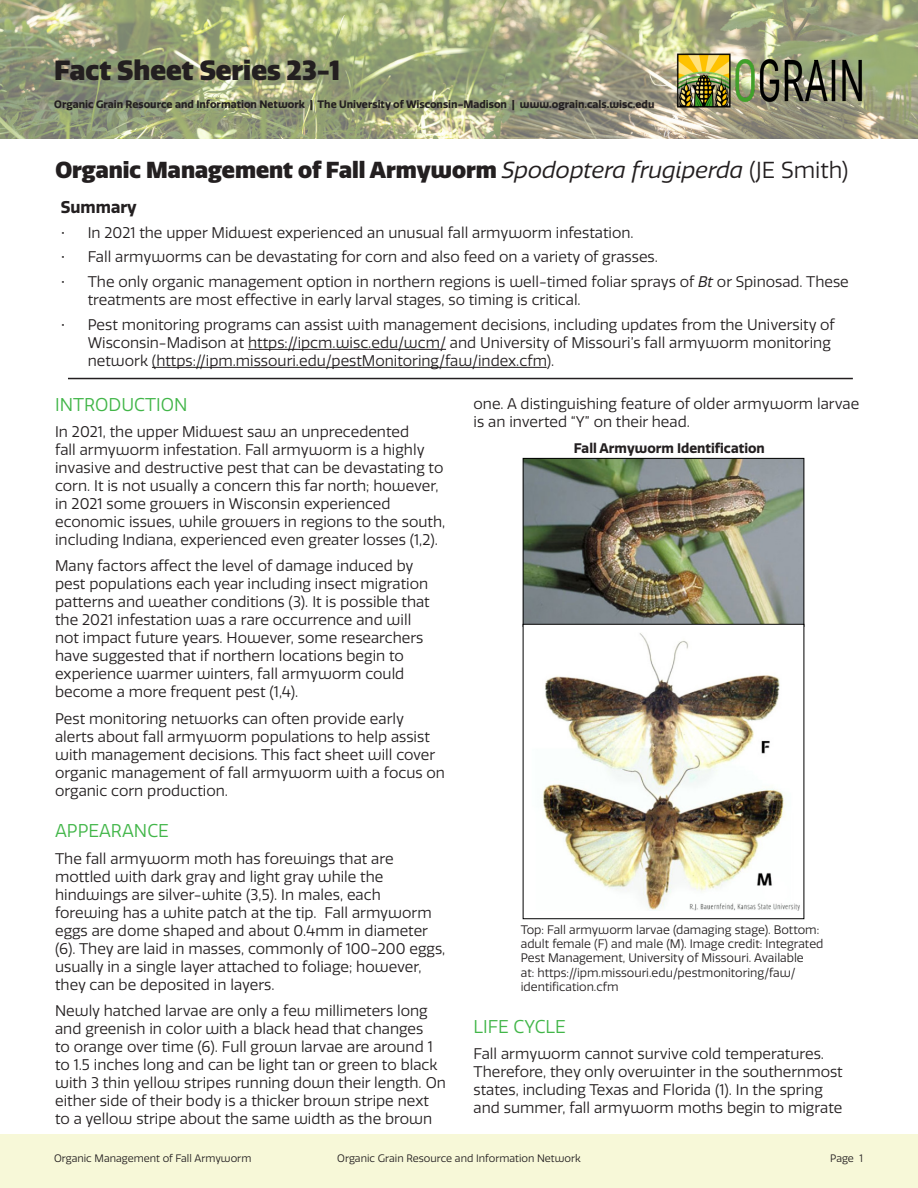
<style>
.page{position:relative;width:918px;height:1188px;background:#fff}
.page>*{position:absolute;margin:0;border:0;box-sizing:border-box;transform-origin:0 0}
.t1{font:900 27px "Quatro";color:#231f20}
.t2{font:900 22.5px "Quatro";color:#231f20}
.Body_-_title{font:18px "Quatro";color:#42b649}
.Highlight{font:700 16.5px "Quatro";color:#231f20}
.Body_-_title-2{font:15px/18px "Quatro";color:#231f20}
.Body_-_title-3{font:700 13.5px "Quatro";color:#231f20}
.Body_-_title-4{font:12px/14.4px "Quatro";color:#231f20}
.Body_-_title-5{font:700 10.5px "Quatro";color:#231f20}
.Body_-_title-6{font:10.5px "Quatro";color:#231f20}
.s1{font-weight:400;font-style:italic}
.s2{font-weight:400}
.s3{font-style:italic}
</style>
<div class="page">
<img style="left:0;top:0;width:918px;height:138px">
<div style="left:0;top:1134px;width:918px;height:54px;background:#f7f8d8"></div>
<hr style="left:248px;top:349px;width:198px;height:1px;background:#231f20">
<hr style="left:152px;top:367px;width:395px;height:1px;background:#231f20">
<hr style="left:68px;top:378px;width:785px;height:1px;background:#231f20">
<img style="left:676px;top:54px;width:187px;height:54px">
<img style="left:525px;top:460px;width:277px;height:164px">
<div style="left:523px;top:458px;width:281px;height:169px;border:1px solid #000"></div>
<img style="left:525px;top:626px;width:277px;height:285px">
<div style="left:523px;top:624px;width:281px;height:295px;border:1px solid #000"></div>
<p class="t1" style="left:54px;top:54px;width:288px">Fact Sheet Series 23-1</p>
<p class="Body_-_title-5" style="left:54px;top:98px;width:602px">Organic Grain Resource and Information Network | The University of Wisconsin-Madison | www.ograin.cals.wisc.edu</p>
<p class="t2" style="left:55px;top:156px;width:795px">Organic Management of Fall Armyworm <span class="s1">Spodoptera frugiperda</span> <span class="s2">(JE Smith)</span></p>
<p class="Highlight" style="left:61px;top:197px;width:78px">Summary</p>
<p class="Body_-_title-2" style="left:61px;top:224px;width:574px">• In 2021 the upper Midwest experienced an unusual fall armyworm infestation.</p>
<p class="Body_-_title-2" style="left:61px;top:248px;width:599px">• Fall armyworms can be devastating for corn and also feed on a variety of grasses.</p>
<p class="Body_-_title-2" style="left:88px;top:273px;width:763px;text-indent:-27px">• The only organic management option in northern regions is well-timed foliar sprays of <span class="s3">Bt</span> or Spinosad. These treatments are most effective in early larval stages, so timing is critical.</p>
<p class="Body_-_title-2" style="left:88px;top:316px;width:749px;text-indent:-27px">• Pest monitoring programs can assist with management decisions, including updates from the University of<br>Wisconsin-Madison at https://ipcm.wisc.edu/wcm/ and University of Missouri’s fall armyworm monitoring network (https://ipm.missouri.edu/pestMonitoring/faw/index.cfm).</p>
<p class="Body_-_title" style="left:55px;top:395px;width:134px">INTRODUCTION</p>
<p class="Body_-_title-2" style="left:55px;top:423px;width:392px">In 2021, the upper Midwest saw an unprecedented<br>fall armyworm infestation. Fall armyworm is a highly invasive and destructive pest that can be devastating to corn. It is not usually a concern this far north; however, in 2021 some growers in Wisconsin experienced economic issues, while growers in regions to the south, including Indiana, experienced even greater losses (1,2).</p>
<p class="Body_-_title-2" style="left:55px;top:557px;width:376px">Many factors affect the level of damage induced by pest populations each year including insect migration patterns and weather conditions (3). It is possible that the 2021 infestation was a rare occurrence and will not impact future years. However, some researchers have suggested that if northern locations begin to experience warmer winters, fall armyworm could become a more frequent pest (1,4).</p>
<p class="Body_-_title-2" style="left:55px;top:710px;width:391px">Pest monitoring networks can often provide early alerts about fall armyworm populations to help assist with management decisions. This fact sheet will cover organic management of fall armyworm with a focus on organic corn production.</p>
<p class="Body_-_title" style="left:55px;top:821px;width:115px">APPEARANCE</p>
<p class="Body_-_title-2" style="left:55px;top:850px;width:392px">The fall armyworm moth has forewings that are mottled with dark gray and light gray while the hindwings are silver-white (3,5). In males, each forewing has a white patch at the tip. Fall armyworm eggs are dome shaped and about 0.4mm in diameter (6). They are laid in masses, commonly of 100-200 eggs, usually in a single layer attached to foliage; however, they can be deposited in layers.</p>
<p class="Body_-_title-2" style="left:55px;top:1002px;width:392px">Newly hatched larvae are only a few millimeters long and greenish in color with a black head that changes<br>to orange over time (6). Full grown larvae are around 1 to 1.5 inches long and can be light tan or green to black with 3 thin yellow stripes running down their length. On either side of their body is a thicker brown stripe next to a yellow stripe about the same width as the brown</p>
<p class="Body_-_title-2" style="left:474px;top:395px;width:387px">one. A distinguishing feature of older armyworm larvae is an inverted “Y” on their head.</p>
<p class="Body_-_title-3" style="left:574px;top:440px;width:192px">Fall Armyworm Identification</p>
<p class="Body_-_title-4" style="left:521px;top:922px;width:304px">Top: Fall armyworm larvae (damaging stage). Bottom: adult female (F) and male (M). Image credit: Integrated Pest Management, University of Missouri. Available<br>at: https://ipm.missouri.edu/pestmonitoring/faw/ identification.cfm</p>
<p class="Body_-_title" style="left:474px;top:1016px;width:94px">LIFE CYCLE</p>
<p class="Body_-_title-2" style="left:474px;top:1045px;width:371px">Fall armyworm cannot survive cold temperatures.<br>Therefore, they only overwinter in the southernmost states, including Texas and Florida (1). In the spring and summer, fall armyworm moths begin to migrate</p>
<p class="Body_-_title-6" style="left:54px;top:1152px;width:199px">Organic Management of Fall Armyworm</p>
<p class="Body_-_title-6" style="left:337px;top:1152px;width:245px">Organic Grain Resource and Information Network</p>
<p class="Body_-_title-6" style="left:830px;top:1152px;width:34px">Page 1</p>
</div>
